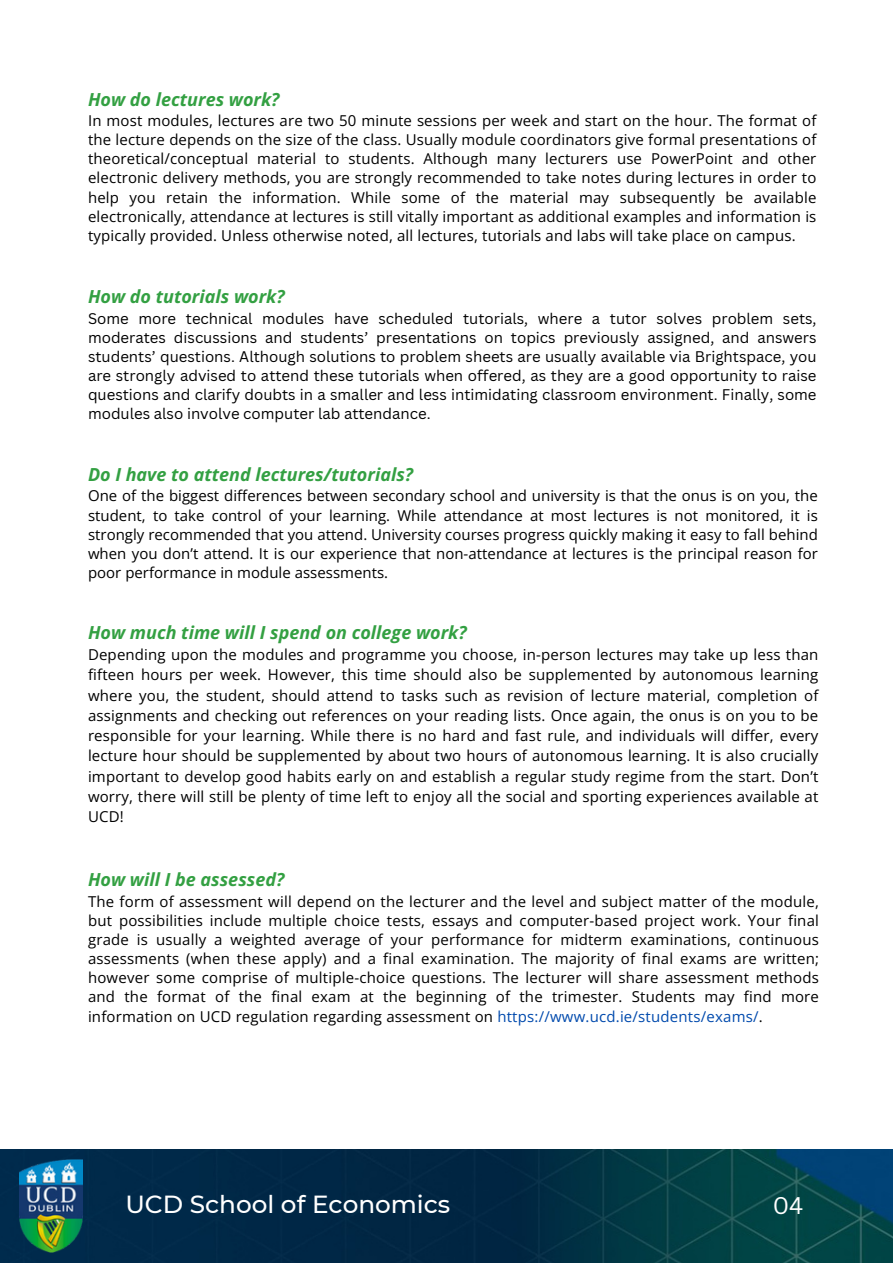
<style>
.page{position:relative;width:894px;height:1264px;background:#fff}
.page>*{position:absolute;margin:0;border:0;box-sizing:border-box;transform-origin:0 0}
.t1{font:500 24.75px "Montserrat";color:#fff}
.t2{font:23.4px "Canva Sans";color:#fff}
.t3{font:italic 700 18px "Open Sans";color:#33a042}
.t4{font:15px/19.2px "Open Sans";letter-spacing:.01em;color:#000;text-align:justify}
.t5{font:15px/19.2px "Canva Sans";color:#000;text-align:justify}
.s1{color:#004aad}
</style>
<div class="page">
<img style="left:0;top:1149px;width:892px;height:113px">
<img style="left:20px;top:1159px;width:63px;height:93px">
<p class="t3" style="left:88px;top:86px;width:193px">How do lectures work?</p>
<p class="t4" style="left:88px;top:110px;width:729px">In most modules, lectures are two 50 minute sessions per week and start on the hour. The format of the lecture depends on the size of the class. Usually module coordinators give formal presentations of theoretical/conceptual material to students. Although many lecturers use PowerPoint and other electronic delivery methods, you are strongly recommended to take notes during lectures in order to help you retain the information. While some of the material may subsequently be available electronically, attendance at lectures is still vitally important as additional examples and information is typically provided. Unless otherwise noted, all lectures, tutorials and labs will take place on campus.</p>
<p class="t3" style="left:88px;top:284px;width:198px">How do tutorials work?</p>
<p class="t5" style="left:88px;top:308px;width:729px">Some more technical modules have scheduled tutorials, where a tutor solves problem sets, moderates discussions and students’ presentations on topics previously assigned, and answers students’ questions. Although solutions to problem sheets are usually available via Brightspace, you are strongly advised to attend these tutorials when offered, as they are a good opportunity to raise questions and clarify doubts in a smaller and less intimidating classroom environment. Finally, some modules also involve computer lab attendance.</p>
<p class="t3" style="left:88px;top:462px;width:326px">Do I have to attend lectures/tutorials?</p>
<p class="t4" style="left:88px;top:486px;width:731px">One of the biggest differences between secondary school and university is that the onus is on you, the student, to take control of your learning. While attendance at most lectures is not monitored, it is strongly recommended that you attend. University courses progress quickly making it easy to fall behind when you don’t attend. It is our experience that non-attendance at lectures is the principal reason for poor performance in module assessments.</p>
<p class="t3" style="left:88px;top:619px;width:380px">How much time will I spend on college work?</p>
<p class="t4" style="left:88px;top:644px;width:731px;line-height:20.2px">Depending upon the modules and programme you choose, in-person lectures may take up less than fifteen hours per week. However, this time should also be supplemented by autonomous learning where you, the student, should attend to tasks such as revision of lecture material, completion of assignments and checking out references on your reading lists. Once again, the onus is on you to be responsible for your learning. While there is no hard and fast rule, and individuals will differ, every lecture hour should be supplemented by about two hours of autonomous learning. It is also crucially important to develop good habits early on and establish a regular study regime from the start. Don’t worry, there will still be plenty of time left to enjoy all the social and sporting experiences available at UCD!</p>
<p class="t3" style="left:88px;top:867px;width:198px">How will I be assessed?</p>
<p class="t4" style="left:88px;top:891px;width:732px">The form of assessment will depend on the lecturer and the level and subject matter of the module, but possibilities include multiple choice tests, essays and computer-based project work. Your final grade is usually a weighted average of your performance for midterm examinations, continuous assessments (when these apply) and a final examination. The majority of final exams are written; however some comprise of multiple-choice questions. The lecturer will share assessment methods and the format of the final exam at the beginning of the trimester. Students may find more information on UCD regulation regarding assessment on <span class="s1">https://www.ucd.ie/students/exams/</span>.</p>
<p class="t1" style="left:125px;top:1189px;width:326px">UCD School of Economics</p>
<h1 class="t2" style="left:772px;top:1188px;width:32px">04</h1>
</div>
